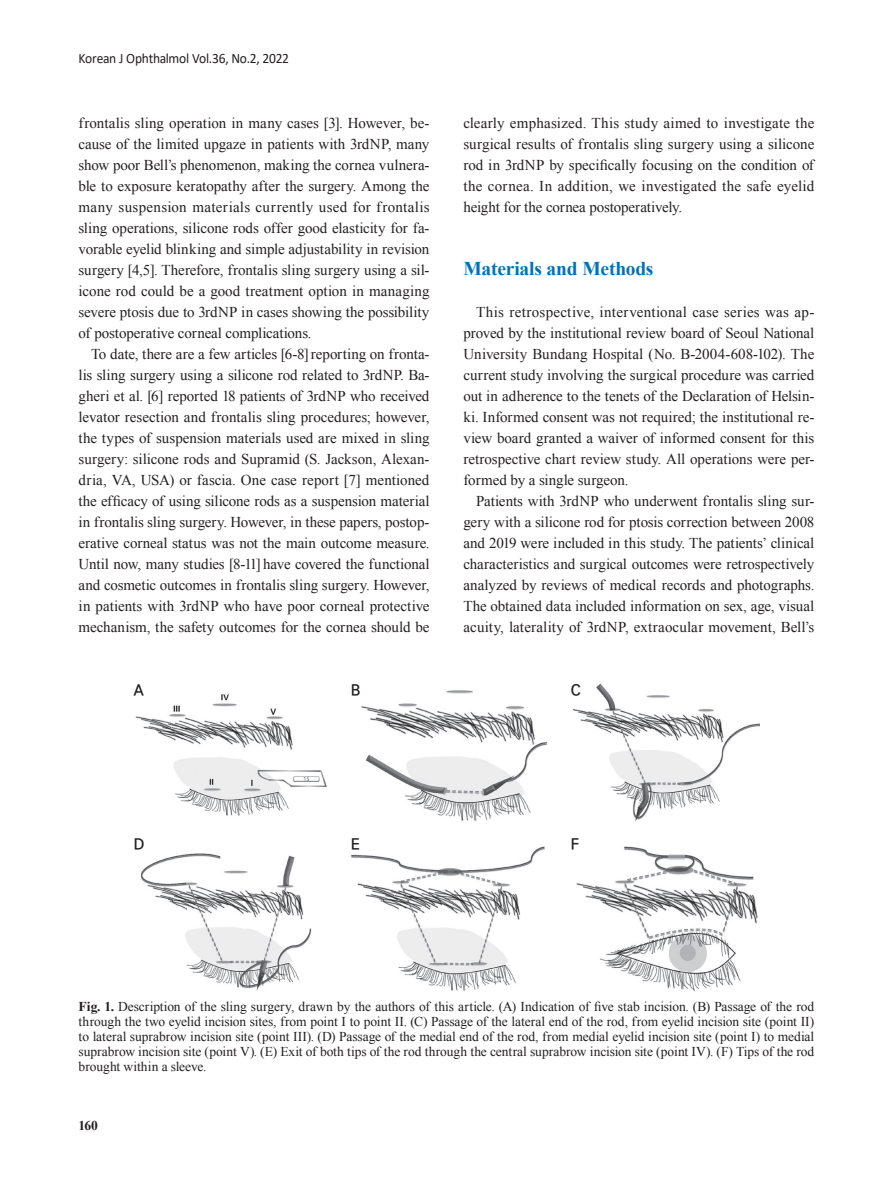
<style>
.page{position:relative;width:893px;height:1191px;background:#fff}
.page>*{position:absolute;margin:0;border:0;box-sizing:border-box;transform-origin:0 0}
.t1{font:700 19.5px "Times New Roman";letter-spacing:-.01em;color:#0072bc}
.t2{font:15px/21px "Times New Roman";letter-spacing:-.005em;color:#231f20;text-align:justify}
.t3{font:700 15px "Ko Pub Dotum";color:#231f20}
.t4{font:14.25px "Calibri";letter-spacing:-.02em;color:#231f20;scale:.95 1}
.t5{font:13.5px/15px "Times New Roman";letter-spacing:-.01em;color:#231f20;text-align:justify}
.t6{font:700 13.5px "Times New Roman";color:#231f20}
.s1{font-weight:700}
</style>
<div class="page">
<img style="left:135px;top:683px;width:624px;height:139px">
<img style="left:140px;top:846px;width:618px;height:145px">
<p class="t4" style="left:78px;top:48px;width:223px">Korean J Ophthalmol Vol.36, No.2, 2022</p>
<p class="t2" style="left:78px;top:112px;width:353px">frontalis sling operation in many cases [3]. However, be&shy;cause of the limited upgaze in patients with 3rdNP, many show poor Bell’s phenomenon, making the cornea vulnera&shy;ble to exposure keratopathy after the surgery. Among the many suspension materials currently used for frontalis sling operations, silicone rods offer good elasticity for fa&shy;vorable eyelid blinking and simple adjustability in revision surgery [4,5]. Therefore, frontalis sling surgery using a sil&shy;icone rod could be a good treatment option in managing severe ptosis due to 3rdNP in cases showing the possibility of postoperative corneal complications.</p>
<p class="t2" style="left:79px;top:343px;width:353px;text-indent:13px">To date, there are a few articles [6-8]reporting on fronta&shy;lis sling surgery using a silicone rod related to 3rdNP. Ba&shy;gheri et al. [6] reported 18 patients of 3rdNP who received levator resection and frontalis sling procedures; however, the types of suspension materials used are mixed in sling surgery: silicone rods and Supramid (S. Jackson, Alexan&shy;dria, VA, USA) or fascia. One case report [7] mentioned the efficacy of using silicone rods as a suspension material in frontalis sling surgery. However, in these papers, postop&shy;erative corneal status was not the main outcome measure.<br>Until now, many studies [8-11] have covered the functional and cosmetic outcomes in frontalis sling surgery. However, in patients with 3rdNP who have poor corneal protective mechanism, the safety outcomes for the cornea should be</p>
<p class="t2" style="left:463px;top:112px;width:353px">clearly emphasized. This study aimed to investigate the surgical results of frontalis sling surgery using a silicone rod in 3rdNP by specifically focusing on the condition of the cornea. In addition, we investigated the safe eyelid height for the cornea postoperatively.</p>
<h1 class="t1" style="left:463px;top:254px;width:192px">Materials and Methods</h1>
<p class="t2" style="left:463px;top:301px;width:353px;text-indent:13px">This retrospective, interventional case series was ap&shy;proved by the institutional review board of Seoul National University Bundang Hospital (No. B-2004-608-102). The current study involving the surgical procedure was carried out in adherence to the tenets of the Declaration of Helsin&shy;ki. Informed consent was not required; the institutional re&shy;view board granted a waiver of informed consent for this retrospective chart review study. All operations were per&shy;formed by a single surgeon.</p>
<p class="t2" style="left:463px;top:490px;width:353px;text-indent:13px">Patients with 3rdNP who underwent frontalis sling sur&shy;gery with a silicone rod for ptosis correction between 2008 and 2019 were included in this study. The patients’ clinical characteristics and surgical outcomes were retrospectively analyzed by reviews of medical records and photographs.<br>The obtained data included information on sex, age, visual acuity, laterality of 3rdNP, extraocular movement, Bell’s</p>
<p class="t3" style="left:134px;top:683px;width:11px">A</p>
<p class="t3" style="left:351px;top:683px;width:11px">B</p>
<p class="t3" style="left:571px;top:683px;width:11px">C</p>
<p class="t3" style="left:134px;top:837px;width:12px">D</p>
<p class="t3" style="left:351px;top:837px;width:11px">E</p>
<p class="t3" style="left:571px;top:837px;width:10px">F</p>
<p class="t5" style="left:79px;top:998px;width:737px"><span class="s1">Fig. 1.</span> Description of the sling surgery, drawn by the authors of this article. (A) Indication of five stab incision. (B) Passage of the rod through the two eyelid incision sites, from point I to point II. (C) Passage of the lateral end of the rod, from eyelid incision site (point II) to lateral suprabrow incision site (point III). (D) Passage of the medial end of the rod, from medial eyelid incision site (point I) to medial suprabrow incision site (point V). (E) Exit of both tips of the rod through the central suprabrow incision site (point IV). (F) Tips of the rod brought within a sleeve.</p>
<p class="t6" style="left:78px;top:1116px;width:21px">160</p>
</div>
